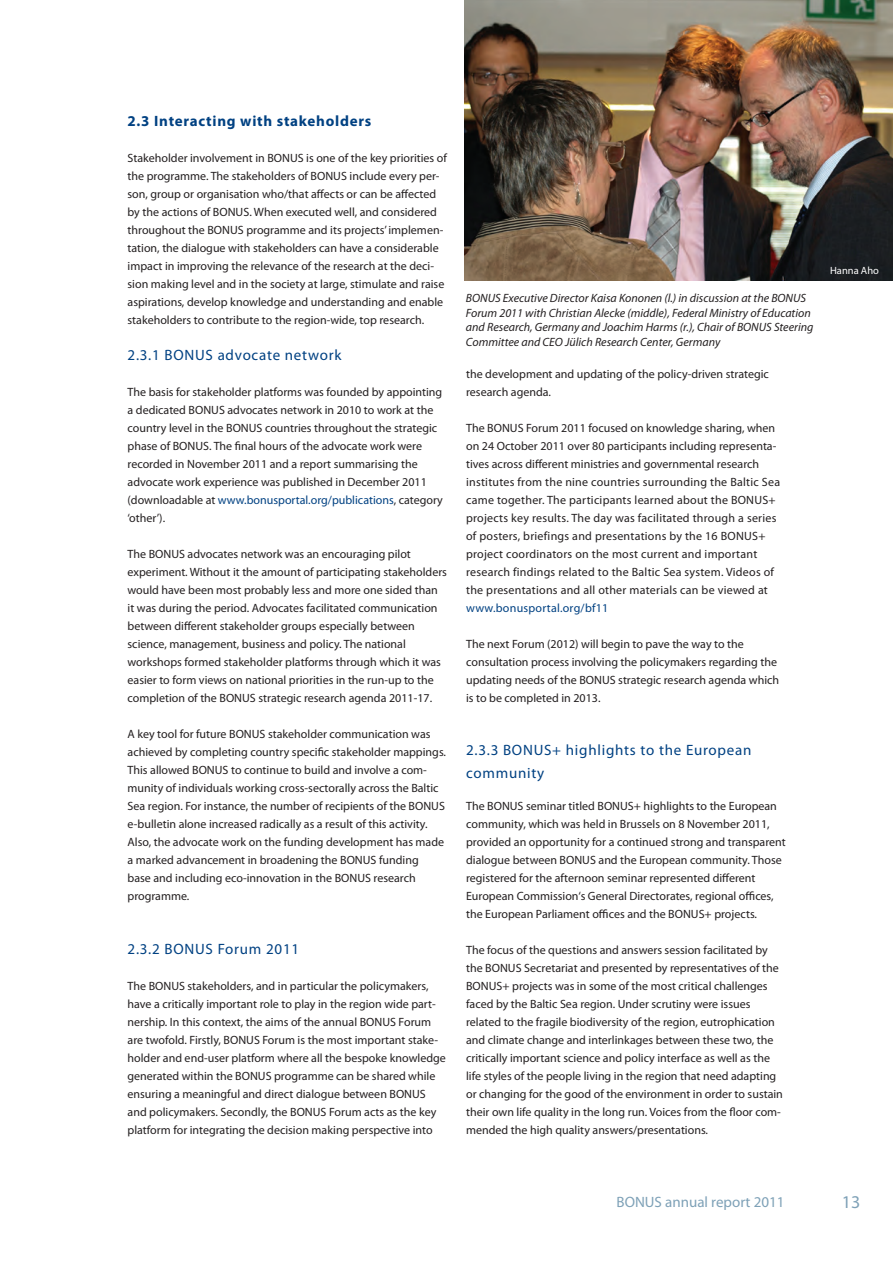
<style>
.page{position:relative;width:893px;height:1263px;background:#fff}
.page>*{position:absolute;margin:0;border:0;box-sizing:border-box;transform-origin:0 0}
.t1{font:18px "Myriad Pro";color:#7ea1b7}
.leipiksen_otsikko{font:15px/23.1px "Myriad Pro";letter-spacing:.05em;color:#014182}
.leipiksen_otsikko-2{font:700 15px "Myriad Pro";letter-spacing:.05em;color:#014182}
.t2{font:15px "Myriad Pro";color:#7ea1b7}
.Leipis{font:12px/18px "Myriad Pro";color:#231f20}
.Leipis-2{font:12px/18px "Myriad Pro";letter-spacing:.02em;color:#231f20}
.kuvateksti{font:italic 12px/14.4px "Myriad Pro";color:#231f20}
.kuva_krediitit{font:10.5px "Myriad Pro";color:#fff}
.s1{color:#014182}
</style>
<div class="page">
<img style="left:465px;top:0;width:428px;height:281px">
<p class="leipiksen_otsikko-2" style="left:128px;top:111px;width:245px">2.3 Interacting with stakeholders</p>
<p class="Leipis" style="left:128px;top:149px;width:321px">Stakeholder involvement in BONUS is one of the key priorities of the programme. The stakeholders of BONUS include every per&shy;son, group or organisation who/that affects or can be affected by the actions of BONUS. When executed well, and considered throughout the BONUS programme and its projects’ implemen&shy;tation, the dialogue with stakeholders can have a considerable impact in improving the relevance of the research at the deci&shy;sion making level and in the society at large, stimulate and raise aspirations, develop knowledge and understanding and enable stakeholders to contribute to the region-wide, top research.</p>
<p class="leipiksen_otsikko" style="left:128px;top:343px;width:215px">2.3.1 BONUS advocate network</p>
<p class="Leipis" style="left:128px;top:383px;width:317px">The basis for stakeholder platforms was founded by appointing a dedicated BONUS advocates network in 2010 to work at the country level in the BONUS countries throughout the strategic phase of BONUS. The final hours of the advocate work were recorded in November 2011 and a report summarising the advocate work experience was published in December 2011 (downloadable at <span class="s1">www.bonusportal.org/publications</span>, category ‘other’).</p>
<p class="Leipis" style="left:128px;top:545px;width:321px">The BONUS advocates network was an encouraging pilot experiment. Without it the amount of participating stakeholders would have been most probably less and more one sided than it was during the period. Advocates facilitated communication between different stakeholder groups especially between science, management, business and policy. The national workshops formed stakeholder platforms through which it was easier to form views on national priorities in the run-up to the completion of the BONUS strategic research agenda 2011-17.</p>
<p class="Leipis" style="left:128px;top:725px;width:320px">A key tool for future BONUS stakeholder communication was achieved by completing country specific stakeholder mappings.<br>This allowed BONUS to continue to build and involve a com&shy;munity of individuals working cross-sectorally across the Baltic Sea region. For instance, the number of recipients of the BONUS e-bulletin alone increased radically as a result of this activity.<br>Also, the advocate work on the funding development has made a marked advancement in broadening the BONUS funding<br>base and including eco-innovation in the BONUS research programme.</p>
<p class="leipiksen_otsikko" style="left:128px;top:937px;width:173px">2.3.2 BONUS Forum 2011</p>
<p class="Leipis" style="left:128px;top:977px;width:320px">The BONUS stakeholders, and in particular the policymakers, have a critically important role to play in the region wide part&shy;nership. In this context, the aims of the annual BONUS Forum are twofold. Firstly, BONUS Forum is the most important stake&shy;holder and end‐user platform where all the bespoke knowledge generated within the BONUS programme can be shared while ensuring a meaningful and direct dialogue between BONUS and policymakers. Secondly, the BONUS Forum acts as the key platform for integrating the decision making perspective into</p>
<p class="kuvateksti" style="left:466px;top:291px;width:349px">BONUS Executive Director Kaisa Kononen (l.) in discussion at the BONUS Forum 2011 with Christian Alecke (middle), Federal Ministry of Education and Research, Germany and Joachim Harms (r.), Chair of BONUS Steering Committee and CEO Jülich Research Center, Germany</p>
<p class="Leipis" style="left:466px;top:365px;width:304px">the development and updating of the policy‐driven strategic research agenda.</p>
<p class="Leipis-2" style="left:466px;top:419px;width:315px">The BONUS Forum 2011 focused on knowledge sharing, when on 24 October 2011 over 80 participants including representa&shy;tives across different ministries and governmental research institutes from the nine countries surrounding the Baltic Sea came together. The participants learned about the BONUS+ projects key results. The day was facilitated through a series of posters, briefings and presentations by the 16 BONUS+ project coordinators on the most current and important research findings related to the Baltic Sea system. Videos of the presentations and all other materials can be viewed at <span class="s1">www.bonusportal.org/bf11</span></p>
<p class="Leipis" style="left:466px;top:635px;width:315px">The next Forum (2012) will begin to pave the way to the consultation process involving the policymakers regarding the updating needs of the BONUS strategic research agenda which is to be completed in 2013.</p>
<p class="leipiksen_otsikko" style="left:466px;top:738px;width:287px">2.3.3 BONUS+ highlights to the European community</p>
<p class="Leipis" style="left:466px;top:797px;width:321px">The BONUS seminar titled BONUS+ highlights to the European community, which was held in Brussels on 8 November 2011, provided an opportunity for a continued strong and transparent dialogue between BONUS and the European community. Those registered for the afternoon seminar represented different European Commission‘s General Directorates, regional offices, the European Parliament offices and the BONUS+ projects.</p>
<p class="Leipis" style="left:466px;top:941px;width:318px">The focus of the questions and answers session facilitated by the BONUS Secretariat and presented by representatives of the BONUS+ projects was in some of the most critical challenges faced by the Baltic Sea region. Under scrutiny were issues related to the fragile biodiversity of the region, eutrophication and climate change and interlinkages between these two, the critically important science and policy interface as well as the life styles of the people living in the region that need adapting or changing for the good of the environment in order to sustain their own life quality in the long run. Voices from the floor com&shy;mended the high quality answers/presentations.</p>
<p class="kuva_krediitit" style="left:830px;top:264px;width:50px">Hanna Aho</p>
<p class="t2" style="left:617px;top:1192px;width:169px">BONUS annual report 2011</p>
<h1 class="t1" style="left:842px;top:1191px;width:20px">13</h1>
</div>
